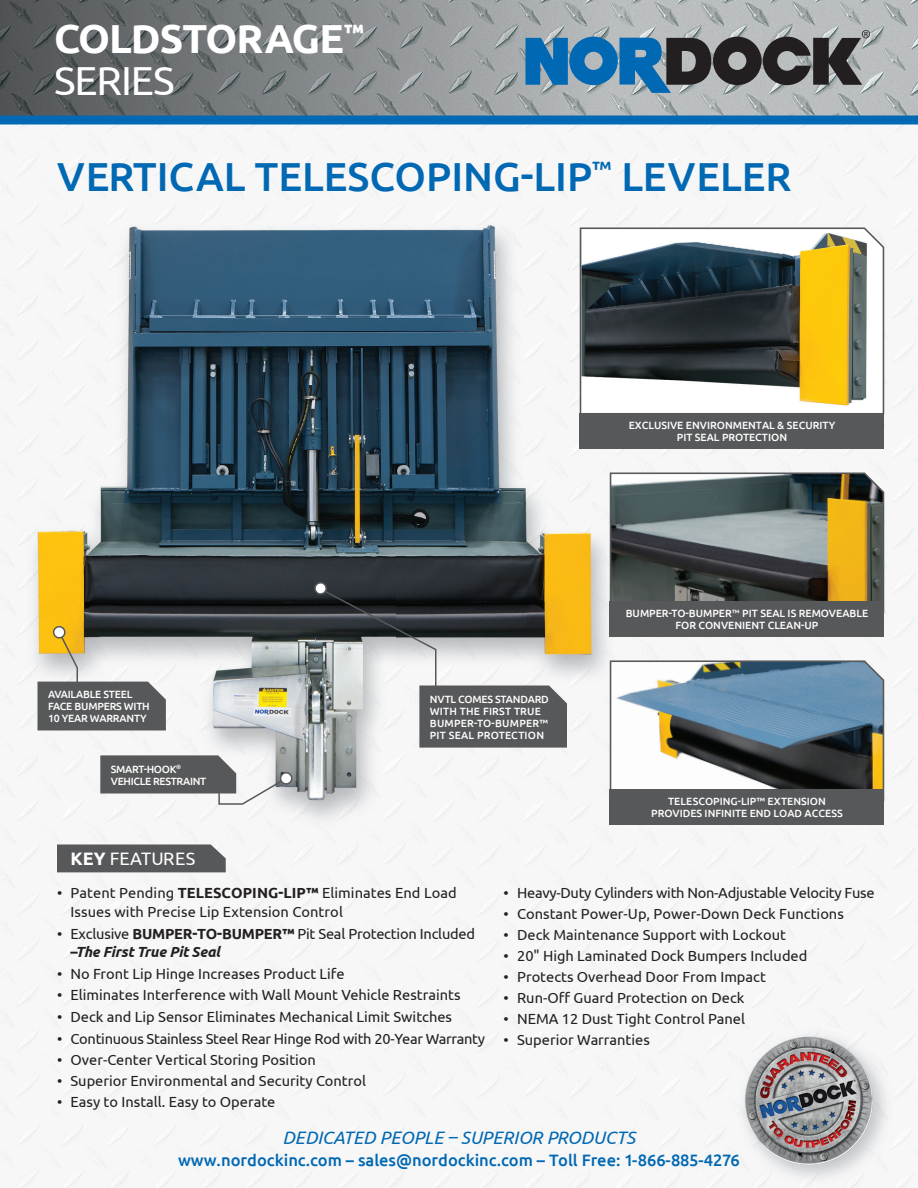
<style>
.page{position:relative;width:918px;height:1188px;background:#fff}
.page>*{position:absolute;margin:0;border:0;box-sizing:border-box;transform-origin:0 0}
.t1{font:500 40.5px "Ubuntu";color:#0168b3}
.t2{font:700 40.5px/42px "Ubuntu";letter-spacing:-.025em;color:#fff}
.t3{font:italic 18px "Ubuntu";color:#0168b3}
.t4{font:18px "Ubuntu";color:#fff}
.t5{font:500 16.5px "Ubuntu";color:#0168b3}
.t6{font:14.7px/18.6px "Ubuntu";color:#231f20}
.t7{font:14.7px "Ubuntu";letter-spacing:-.02em;color:#231f20}
.t8{font:500 10.5px/12px "Ubuntu";color:#fff;text-align:center}
.t9{font:500 10.5px/12px "Ubuntu";letter-spacing:.02em;color:#fff}
.t10{font:500 10.5px/12px "Ubuntu";letter-spacing:-.02em;color:#fff}
.t11{font:500 10.5px/12px "Ubuntu";letter-spacing:-.03em;color:#fff}
.s1{font-weight:400}
.s2{font-weight:700}
.s3{font-weight:700;font-style:italic}
</style>
<div class="page">
<img style="left:0;top:0;width:918px;height:228px">
<img style="left:765px;top:1186px;width:103px;height:2px">
<svg style="left:525px;top:30px;width:345px;height:63px;background:#60798c"></svg>
<div style="left:0;top:116px;width:918px;height:8px;background:#0168b3"></div>
<svg style="left:606px;top:220px;width:9px;height:7px"></svg>
<div style="left:567px;top:453px;width:48px;height:377px;background:#f6f6f7"></div>
<img style="left:27px;top:218px;width:579px;height:597px">
<svg style="left:313px;top:581px;width:254px;height:167px"></svg>
<div style="left:57px;top:844px;width:169px;height:28px;background:#57585a"></div>
<svg style="left:579px;top:227px;width:306px;height:188px"></svg>
<div style="left:580px;top:413px;width:304px;height:36px;background:#57585a"></div>
<svg style="left:609px;top:472px;width:276px;height:142px;background:#6c6c5c"></svg>
<div style="left:610px;top:602px;width:274px;height:35px;background:#57585a"></div>
<svg style="left:609px;top:660px;width:276px;height:142px"></svg>
<div style="left:610px;top:790px;width:274px;height:35px;background:#57585a"></div>
<img style="left:736px;top:1028px;width:158px;height:158px">
<img style="left:773px;top:1037px;width:37px;height:11px">
<svg style="left:100px;top:755px;width:194px;height:51px"></svg>
<svg style="left:38px;top:624px;width:128px;height:106px"></svg>
<h1 class="t2" style="left:54px;top:17px;width:312px">COLDSTORAGE<sup>™<br></sup><span class="s1">SERIES</span></h1>
<h1 class="t1" style="left:57px;top:151px;width:736px">VERTICAL TELESCOPING-LIP<sup>™</sup> LEVELER</h1>
<p class="t8" style="left:629px;top:419px;width:208px">EXCLUSIVE ENVIRONMENTAL &amp; SECURITY<br>PIT SEAL PROTECTION</p>
<p class="t10" style="left:48px;top:688px;width:103px">AVAILABLE STEEL<br>FACE BUMPERS WITH<br>10 YEAR WARRANTY</p>
<p class="t11" style="left:111px;top:762px;width:97px">SMART-HOOK<sup>®<br></sup>VEHICLE RESTRAINT</p>
<p class="t4" style="left:70px;top:848px;width:126px"><span class="s2">KEY</span> FEATURES</p>
<p class="t9" style="left:430px;top:693px;width:120px">NVTL COMES STANDARD<br>WITH THE FIRST TRUE<br>BUMPER-TO-BUMPER™<br>PIT SEAL PROTECTION</p>
<p class="t8" style="left:626px;top:607px;width:244px">BUMPER-TO-BUMPER<span class="s1">™</span> PIT SEAL IS REMOVEABLE<br>FOR CONVENIENT CLEAN-UP</p>
<p class="t8" style="left:651px;top:795px;width:193px">TELESCOPING-LIP™ EXTENSION<br>PROVIDES INFINITE END LOAD ACCESS</p>
<p class="t6" style="left:70px;top:883px;width:388px;text-indent:-13px">• Patent Pending <span class="s2">TELESCOPING-LIP™</span> Eliminates End Load<br>Issues with Precise Lip Extension Control</p>
<p class="t6" style="left:70px;top:924px;width:406px;text-indent:-13px">• Exclusive <span class="s2">BUMPER-TO-BUMPER™</span> Pit Seal Protection Included <span class="s2">–</span><span class="s3">The First True Pit Seal</span></p>
<p class="t6" style="left:57px;top:964px;width:289px">• No Front Lip Hinge Increases Product Life</p>
<p class="t6" style="left:57px;top:985px;width:405px">• Eliminates Interference with Wall Mount Vehicle Restraints</p>
<p class="t6" style="left:57px;top:1007px;width:397px">• Deck and Lip Sensor Eliminates Mechanical Limit Switches</p>
<p class="t7" style="left:57px;top:1029px;width:430px">• Continuous Stainless Steel Rear Hinge Rod with 20-Year Warranty</p>
<p class="t6" style="left:57px;top:1050px;width:260px">• Over-Center Vertical Storing Position</p>
<p class="t6" style="left:57px;top:1071px;width:311px">• Superior Environmental and Security Control</p>
<p class="t6" style="left:57px;top:1092px;width:220px">• Easy to Install. Easy to Operate</p>
<p class="t7" style="left:504px;top:884px;width:372px">• Heavy-Duty Cylinders with Non-Adjustable Velocity Fuse</p>
<p class="t6" style="left:504px;top:904px;width:342px">• Constant Power-Up, Power-Down Deck Functions</p>
<p class="t6" style="left:504px;top:925px;width:284px">• Deck Maintenance Support with Lockout</p>
<p class="t6" style="left:504px;top:946px;width:305px">• 20" High Laminated Dock Bumpers Included</p>
<p class="t6" style="left:504px;top:967px;width:264px">• Protects Overhead Door From Impact</p>
<p class="t6" style="left:504px;top:988px;width:242px">• Run-Off Guard Protection on Deck</p>
<p class="t6" style="left:504px;top:1009px;width:243px">• NEMA 12 Dust Tight Control Panel</p>
<p class="t6" style="left:504px;top:1030px;width:148px">• Superior Warranties</p>
<p class="t3" style="left:283px;top:1126px;width:354px">DEDICATED PEOPLE – SUPERIOR PRODUCTS</p>
<p class="t5" style="left:178px;top:1150px;width:563px">www.nordockinc.com – sales@nordockinc.com – Toll Free: 1-866-885-4276</p>
</div>
